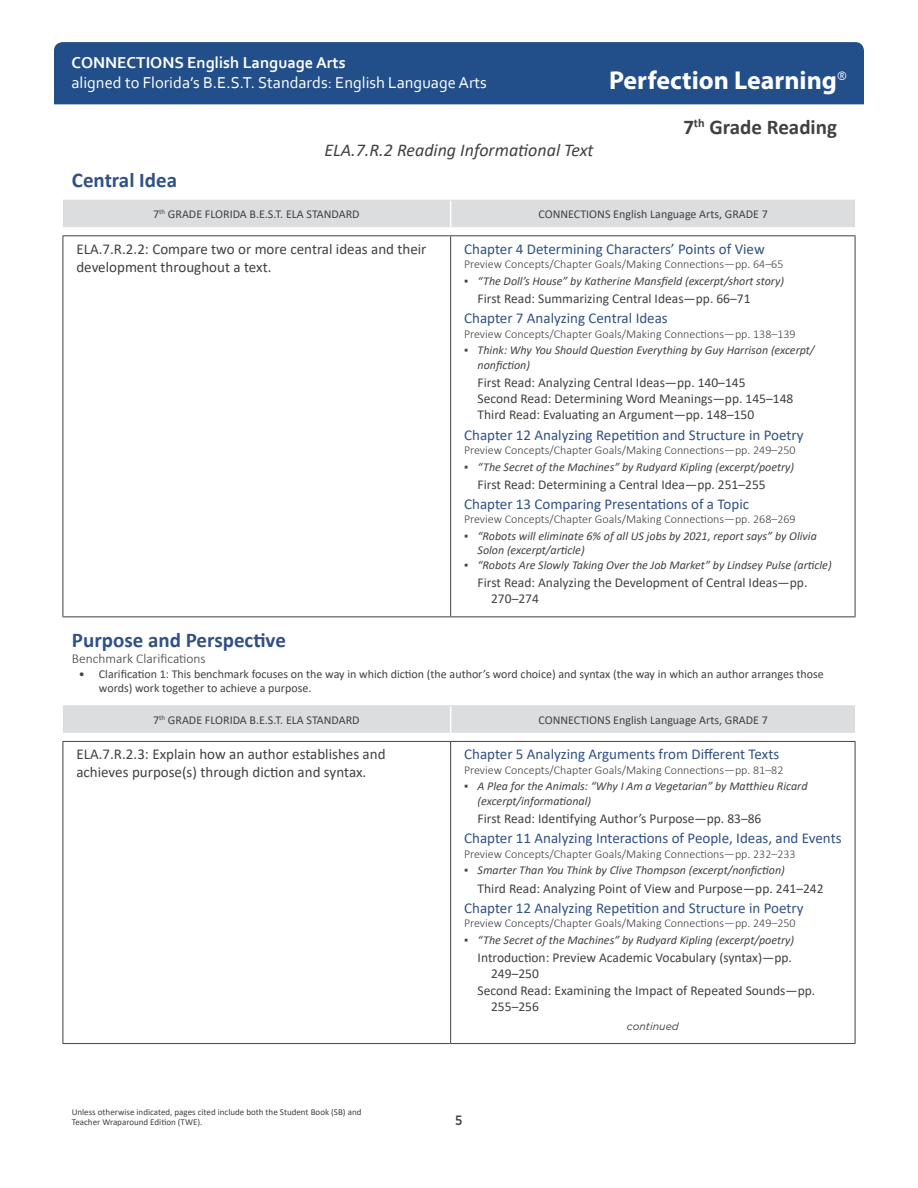
<style>
.page{position:relative;width:918px;height:1188px;background:#fff}
.page>*{position:absolute;margin:0;border:0;box-sizing:border-box;transform-origin:0 0}
.t1{font:700 25.95px "Myriad Pro";color:#fff}
.Perfection_Subsectio{font:700 21px "Calibri";color:#315185}
.t2{font:700 21px "Calibri";color:#414142}
.t3{font:italic 18px "Calibri";color:#414142}
.t4{font:16.5px "Corbel";color:#fff}
.t5{font:700 16.5px "Corbel";color:#fff}
.FL_BEST_Citations_Ch{font:15px "Calibri";color:#315185}
.FL_BEST_Standard{font:15px/18px "Calibri";color:#414142}
.FL_BEST_Citations_1s{font:13.5px/16.2px "Calibri";color:#414142}
.BenchClar_head{font:300 13.5px "Calibri";color:#414142}
.t6{font:500 13.5px "Gotham Narrow";color:#414142}
.t7{font:italic 12px/14.4px "Calibri";color:#414142}
.Chapter_intro{font:300 12px "Calibri";color:#414142}
.Calibri_Table_header{font:12px/14.4px "Calibri";color:#414142}
.CONTINUED{font:italic 10.5px "Gotham";color:#414142}
.t8{font:9px/10.8px "Calibri";color:#414142}
.s1{font-style:normal}
</style>
<div class="page">
<div style="left:54px;top:42px;width:810px;height:62px;background:#224f89"></div>
<hr style="left:63px;top:616px;width:388px;height:1px;background:#414142">
<hr style="left:451px;top:616px;width:404px;height:1px;background:#414142">
<div style="left:63px;top:201px;width:792px;height:26px;background:#dcdddf"></div>
<hr style="left:63px;top:235px;width:388px;height:1px;background:#414142">
<hr style="left:451px;top:235px;width:404px;height:1px;background:#414142">
<hr style="left:63px;top:200px;width:388px;height:1px;background:#dcdddf">
<hr style="left:451px;top:200px;width:404px;height:1px;background:#dcdddf">
<hr style="left:63px;top:236px;width:1px;height:380px;background:#414142">
<hr style="left:450px;top:236px;width:1px;height:380px;background:#414142">
<hr style="left:855px;top:236px;width:1px;height:380px;background:#414142">
<hr style="left:450px;top:742px;width:1px;height:301px;background:#414142">
<div style="left:63px;top:706px;width:792px;height:27px;background:#dcdddf"></div>
<hr style="left:63px;top:741px;width:388px;height:1px;background:#414142">
<hr style="left:451px;top:741px;width:404px;height:1px;background:#414142">
<hr style="left:63px;top:705px;width:388px;height:1px;background:#dcdddf">
<hr style="left:451px;top:705px;width:404px;height:1px;background:#dcdddf">
<hr style="left:63px;top:742px;width:1px;height:301px;background:#414142">
<hr style="left:855px;top:742px;width:1px;height:301px;background:#414142">
<hr style="left:63px;top:1043px;width:388px;height:1px;background:#414142">
<hr style="left:451px;top:1043px;width:404px;height:1px;background:#414142">
<h3 class="t5" style="left:71px;top:52px;width:276px">CONNECTIONS English Language Arts</h3>
<h3 class="t4" style="left:71px;top:72px;width:417px">aligned to Florida’s B.E.S.T. Standards: English Language Arts</h3>
<h3 class="t3" style="left:324px;top:138px;width:271px">ELA.7.R.2 Reading Informational Text</h3>
<h1 class="t1" style="left:609px;top:63px;width:239px">Perfection Learning<sup>®</sup></h1>
<h2 class="t2" style="left:683px;top:113px;width:155px">7<sup>th</sup> Grade Reading</h2>
<p class="Perfection_Subsectio" style="left:72px;top:165px;width:107px">Central Idea</p>
<p class="Calibri_Table_header" style="left:153px;top:207px;width:208px">7<sup>th</sup> GRADE FLORIDA B.E.S.T. ELA STANDARD</p>
<p class="Calibri_Table_header" style="left:539px;top:207px;width:231px">CONNECTIONS English Language Arts, GRADE 7</p>
<p class="FL_BEST_Standard" style="left:76px;top:239px;width:352px">ELA.7.R.2.2: Compare two or more central ideas and their development throughout a text.</p>
<p class="FL_BEST_Citations_Ch" style="left:464px;top:238px;width:302px">Chapter 4 Determining Characters’ Points of View</p>
<p class="Chapter_intro" style="left:464px;top:257px;width:321px">Preview Concepts/Chapter Goals/Making Connections—pp. 64–65</p>
<p class="t7" style="left:464px;top:273px;width:321px"><span class="s1">▪</span> “The Doll’s House” by Katherine Mansfield (excerpt/short story)</p>
<p class="FL_BEST_Citations_1s" style="left:478px;top:290px;width:274px">First Read: Summarizing Central Ideas—pp. 66–71</p>
<p class="FL_BEST_Citations_Ch" style="left:464px;top:308px;width:205px">Chapter 7 Analyzing Central Ideas</p>
<p class="Chapter_intro" style="left:464px;top:326px;width:333px">Preview Concepts/Chapter Goals/Making Connections—pp. 138–139</p>
<p class="t7" style="left:478px;top:343px;width:338px;text-indent:-14px"><span class="s1">▪</span> Think: Why You Should Question Everything by Guy Harrison (excerpt/ nonfiction)</p>
<p class="FL_BEST_Citations_1s" style="left:478px;top:374px;width:269px">First Read: Analyzing Central Ideas—pp. 140–145</p>
<p class="FL_BEST_Citations_1s" style="left:478px;top:390px;width:317px">Second Read: Determining Word Meanings—pp. 145–148</p>
<p class="FL_BEST_Citations_1s" style="left:478px;top:406px;width:278px">Third Read: Evaluating an Argument—pp. 148–150</p>
<p class="FL_BEST_Citations_Ch" style="left:464px;top:424px;width:341px">Chapter 12 Analyzing Repetition and Structure in Poetry</p>
<p class="Chapter_intro" style="left:464px;top:443px;width:333px">Preview Concepts/Chapter Goals/Making Connections—pp. 249–250</p>
<p class="t7" style="left:464px;top:459px;width:332px"><span class="s1">▪</span> “The Secret of the Machines” by Rudyard Kipling (excerpt/poetry)</p>
<p class="FL_BEST_Citations_1s" style="left:478px;top:476px;width:290px">First Read: Determining a Central Idea—pp. 251–255</p>
<p class="FL_BEST_Citations_Ch" style="left:464px;top:494px;width:286px">Chapter 13 Comparing Presentations of a Topic</p>
<p class="Chapter_intro" style="left:464px;top:512px;width:333px">Preview Concepts/Chapter Goals/Making Connections—pp. 268–269</p>
<p class="t7" style="left:478px;top:528px;width:341px;text-indent:-14px"><span class="s1">▪</span> “Robots will eliminate 6% of all US jobs by 2021, report says” by Olivia<br>Solon (excerpt/article)</p>
<p class="t7" style="left:464px;top:557px;width:369px"><span class="s1">▪</span> “Robots Are Slowly Taking Over the Job Market” by Lindsey Pulse (article)</p>
<p class="FL_BEST_Citations_1s" style="left:491px;top:574px;width:318px;text-indent:-14px">First Read: Analyzing the Development of Central Ideas—pp.<br>270–274</p>
<p class="Perfection_Subsectio" style="left:72px;top:625px;width:216px">Purpose and Perspective</p>
<p class="BenchClar_head" style="left:72px;top:651px;width:135px">Benchmark Clarifications</p>
<p class="Calibri_Table_header" style="left:99px;top:666px;width:726px;text-indent:-20px">• Clarification 1: This benchmark focuses on the way in which diction (the author’s word choice) and syntax (the way in which an author arranges those words) work together to achieve a purpose.</p>
<p class="Calibri_Table_header" style="left:153px;top:712px;width:208px">7<sup>th</sup> GRADE FLORIDA B.E.S.T. ELA STANDARD</p>
<p class="Calibri_Table_header" style="left:539px;top:712px;width:231px">CONNECTIONS English Language Arts, GRADE 7</p>
<p class="FL_BEST_Standard" style="left:76px;top:745px;width:311px">ELA.7.R.2.3: Explain how an author establishes and achieves purpose(s) through diction and syntax.</p>
<p class="FL_BEST_Citations_Ch" style="left:464px;top:744px;width:317px">Chapter 5 Analyzing Arguments from Different Texts</p>
<p class="Chapter_intro" style="left:464px;top:762px;width:321px">Preview Concepts/Chapter Goals/Making Connections—pp. 81–82</p>
<p class="t7" style="left:478px;top:779px;width:331px;text-indent:-14px"><span class="s1">▪</span> A Plea for the Animals: “Why I Am a Vegetarian” by Matthieu Ricard (excerpt/informational)</p>
<p class="FL_BEST_Citations_1s" style="left:478px;top:810px;width:285px">First Read: Identifying Author’s Purpose—pp. 83–86</p>
<p class="FL_BEST_Citations_Ch" style="left:464px;top:828px;width:379px">Chapter 11 Analyzing Interactions of People, Ideas, and Events</p>
<p class="Chapter_intro" style="left:464px;top:846px;width:333px">Preview Concepts/Chapter Goals/Making Connections—pp. 232–233</p>
<p class="t7" style="left:464px;top:863px;width:322px"><span class="s1">▪</span> Smarter Than You Think by Clive Thompson (excerpt/nonfiction)</p>
<p class="FL_BEST_Citations_1s" style="left:478px;top:880px;width:348px">Third Read: Analyzing Point of View and Purpose—pp. 241–242</p>
<p class="FL_BEST_Citations_Ch" style="left:464px;top:897px;width:341px">Chapter 12 Analyzing Repetition and Structure in Poetry</p>
<p class="Chapter_intro" style="left:464px;top:916px;width:333px">Preview Concepts/Chapter Goals/Making Connections—pp. 249–250</p>
<p class="t7" style="left:464px;top:932px;width:332px"><span class="s1">▪</span> “The Secret of the Machines” by Rudyard Kipling (excerpt/poetry)</p>
<p class="FL_BEST_Citations_1s" style="left:491px;top:949px;width:302px;text-indent:-14px">Introduction: Preview Academic Vocabulary (syntax)—pp.<br>249–250</p>
<p class="FL_BEST_Citations_1s" style="left:491px;top:982px;width:326px;text-indent:-14px">Second Read: Examining the Impact of Repeated Sounds—pp.<br>255–256</p>
<p class="CONTINUED" style="left:627px;top:1020px;width:53px">continued</p>
<p class="t8" style="left:72px;top:1106px;width:291px">Unless otherwise indicated, pages cited include both the Student Book (SB) and<br>Teacher Wraparound Edition (TWE).</p>
<p class="t6" style="left:455px;top:1112px;width:9px">5</p>
</div>
